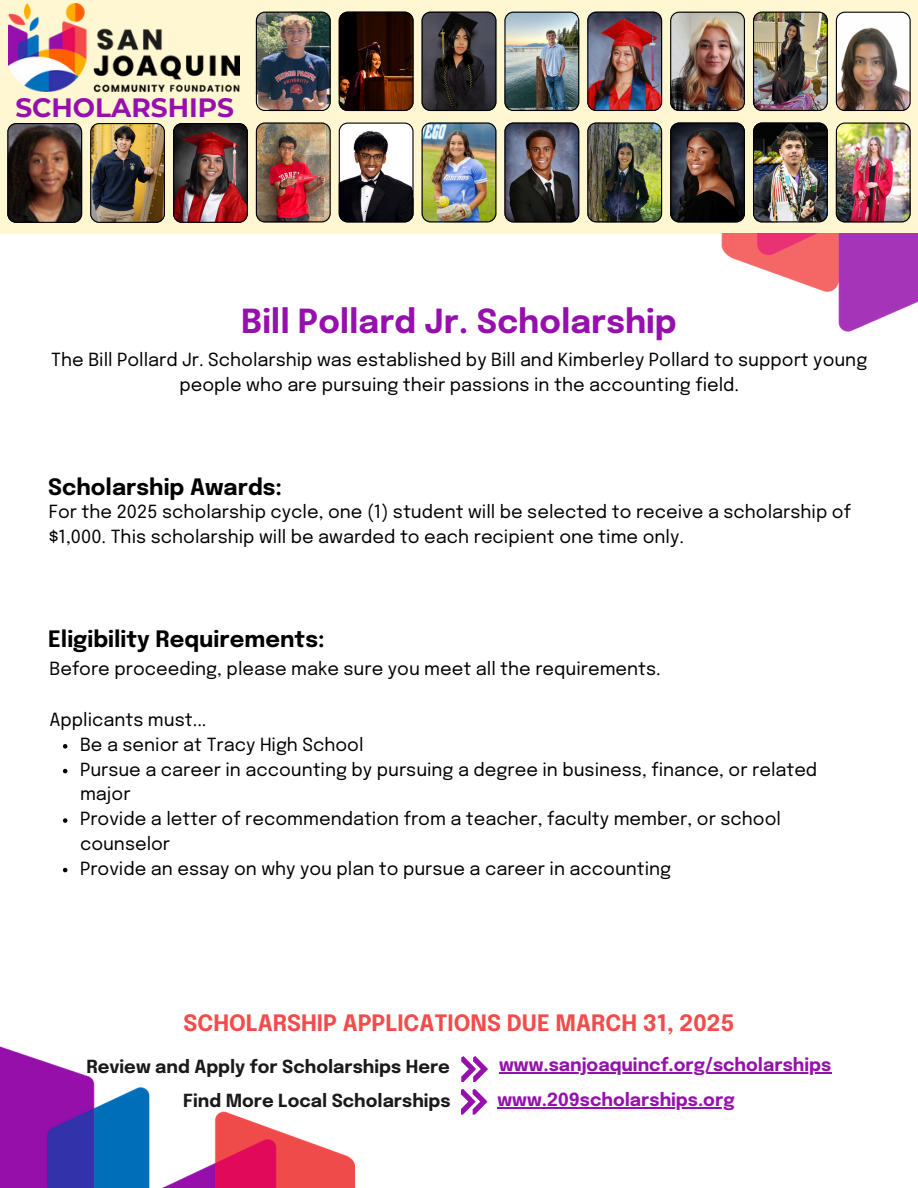
<style>
.page{position:relative;width:918px;height:1188px;background:#fff}
.page>*{position:absolute;margin:0;border:0;box-sizing:border-box;transform-origin:0 0}
.t1{font:700 33px "Epilogue";color:#9610ad}
.t2{font:700 26.4px "Montserrat";color:#9610ad}
.t3{font:700 22.5px "Epilogue";color:#000}
.t4{font:700 22.5px "Epilogue";color:#f44c4b}
.t5{font:18px/24.8px "Epilogue";color:#000}
.t6{font:700 18px "Epilogue";color:#1a1a1a}
.t7{font:700 18px "Epilogue";color:#9610ad}
</style>
<div class="page">
<div style="left:0;top:0;width:918px;height:234px;background:#fff7d1"></div>
<img style="left:9px;top:4px;width:230px;height:87px">
<img style="left:90px;top:123px;width:75px;height:100px">
<img style="left:173px;top:123px;width:75px;height:100px">
<img style="left:836px;top:123px;width:75px;height:99px">
<img style="left:753px;top:123px;width:75px;height:99px">
<svg style="left:670px;top:123px;width:75px;height:99px;background:#342927"></svg>
<img style="left:587px;top:123px;width:75px;height:99px">
<img style="left:504px;top:123px;width:75px;height:99px">
<img style="left:422px;top:123px;width:74px;height:99px">
<svg style="left:339px;top:123px;width:75px;height:99px;background:#7d7878"></svg>
<img style="left:256px;top:123px;width:75px;height:99px">
<svg style="left:7px;top:123px;width:75px;height:100px;background:#4b352b"></svg>
<img style="left:256px;top:12px;width:75px;height:99px">
<svg style="left:339px;top:12px;width:75px;height:99px;background:#301206"></svg>
<svg style="left:422px;top:12px;width:74px;height:99px;background:#353134"></svg>
<img style="left:504px;top:12px;width:75px;height:99px">
<img style="left:587px;top:12px;width:75px;height:99px">
<img style="left:670px;top:12px;width:75px;height:99px">
<img style="left:753px;top:12px;width:75px;height:99px">
<img style="left:836px;top:12px;width:75px;height:99px">
<svg style="left:63px;top:744px;width:4px;height:5px"></svg>
<svg style="left:63px;top:769px;width:4px;height:4px"></svg>
<svg style="left:63px;top:818px;width:4px;height:5px"></svg>
<svg style="left:63px;top:868px;width:4px;height:4px"></svg>
<img style="left:721px;top:233px;width:197px;height:98px">
<img style="left:0;top:1046px;width:354px;height:142px">
<hr style="left:498px;top:1107px;width:237px;height:1px;background:#9610ad">
<svg style="left:461px;top:1089px;width:26px;height:26px"></svg>
<svg style="left:461px;top:1056px;width:27px;height:26px"></svg>
<hr style="left:499px;top:1073px;width:322px;height:1px;background:#9610ad">
<p class="t2" style="left:15px;top:91px;width:220px">SCHOLARSHIPS</p>
<p class="t1" style="left:241px;top:307px;width:437px">Bill Pollard Jr. Scholarship</p>
<h1 class="t5" style="left:51px;top:349px;width:818px;text-align:center">The Bill Pollard Jr. Scholarship was established by Bill and Kimberley Pollard to support young people who are pursuing their passions in the accounting field.</h1>
<p class="t3" style="left:48px;top:477px;width:236px">Scholarship Awards:</p>
<p class="t5" style="left:49px;top:501px;width:804px">For the 2025 scholarship cycle, one (1) student will be selected to receive a scholarship of $1,000. This scholarship will be awarded to each recipient one time only.</p>
<p class="t3" style="left:48px;top:629px;width:278px">Eligibility Requirements:</p>
<p class="t5" style="left:49px;top:658px;width:613px">Before proceeding, please make sure you meet all the requirements.</p>
<p class="t5" style="left:49px;top:709px;width:159px">Applicants must...</p>
<p class="t5" style="left:80px;top:733px;width:285px">Be a senior at Tracy High School</p>
<h4 class="t5" style="left:80px;top:758px;width:739px">Pursue a career in accounting by pursuing a degree in business, finance, or related major</h4>
<p class="t5" style="left:80px;top:808px;width:702px">Provide a letter of recommendation from a teacher, faculty member, or school counselor</p>
<h4 class="t5" style="left:80px;top:857px;width:593px">Provide an essay on why you plan to pursue a career in accounting</h4>
<p class="t4" style="left:183px;top:1013px;width:552px">SCHOLARSHIP APPLICATIONS DUE MARCH 31, 2025</p>
<h5 class="t6" style="left:86px;top:1059px;width:365px">Review and Apply for Scholarships Here</h5>
<p class="t7" style="left:499px;top:1057px;width:334px">www.sanjoaquincf.org/scholarships</p>
<h3 class="t6" style="left:183px;top:1093px;width:269px">Find More Local Scholarships</h3>
<p class="t7" style="left:498px;top:1092px;width:239px">www.209scholarships.org</p>
</div>
